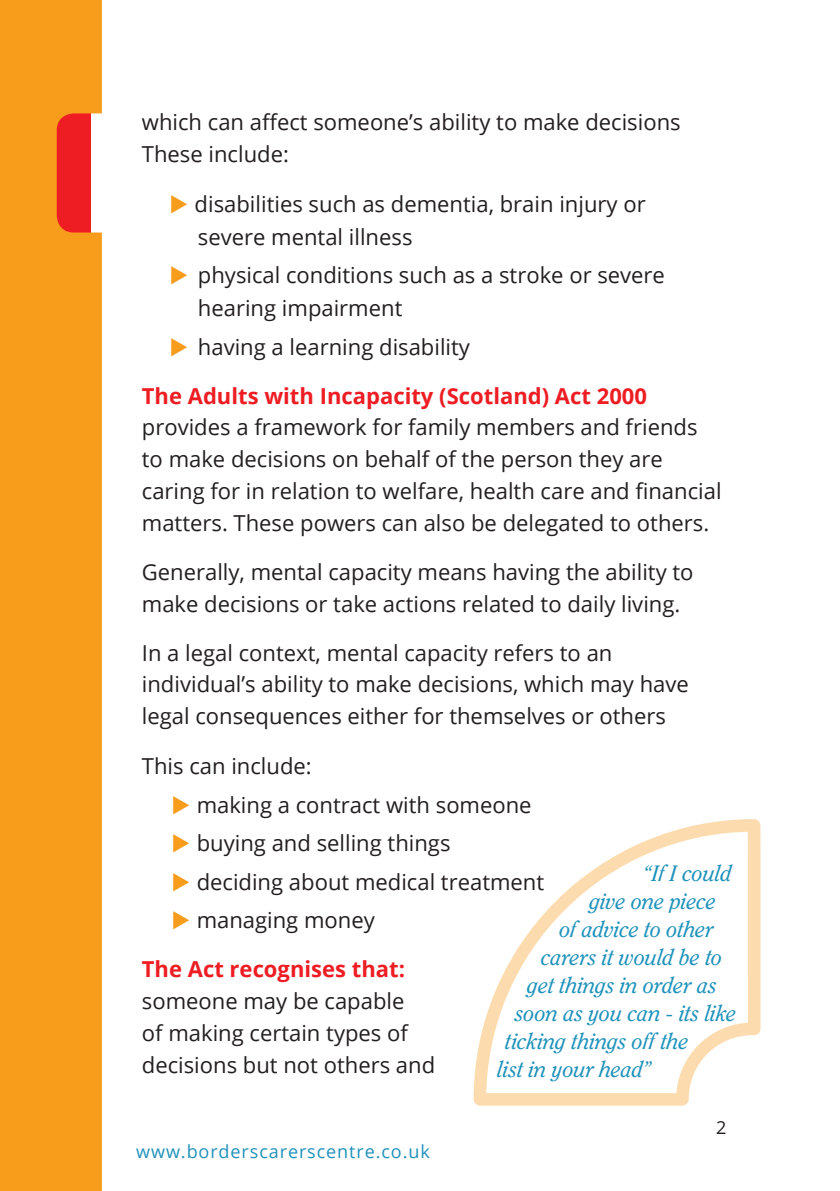
<style>
.page{position:relative;width:840px;height:1191px;background:#fff}
.page>*{position:absolute;margin:0;border:0;box-sizing:border-box;transform-origin:0 0}
.t1{font:22px/31.8px "Open Sans";color:#231f20}
.t2{font:italic 22px "Clearface IT Cby BT";letter-spacing:-.005em;color:#1e92bb}
.t3{font:700 22px "Open Sans";color:#ee1d23}
.t4{font:18px "Open Sans";letter-spacing:.05em;color:#1f91ba}
.t5{font:18px "Open Sans";color:#231f20}
.s1{color:#f89c1c}
</style>
<div class="page">
<div style="left:0;top:0;width:102px;height:1191px;background:#f89c1c"></div>
<svg style="left:473px;top:819px;width:288px;height:287px"></svg>
<p class="t1" style="left:142px;top:106px;width:540px">which can affect someone’s ability to make decisions<br>These include:</p>
<p class="t1" style="left:198px;top:187px;width:449px;line-height:32.8px;text-indent:-28px"><span class="s1">◆</span> disabilities such as dementia, brain injury or severe mental illness</p>
<p class="t1" style="left:198px;top:258px;width:468px;line-height:32.8px;text-indent:-28px"><span class="s1">◆</span> physical conditions such as a stroke or severe hearing impairment</p>
<p class="t1" style="left:169px;top:330px;width:302px"><span class="s1">◆</span> having a learning disability</p>
<p class="t3" style="left:142px;top:380px;width:506px">The Adults with Incapacity (Scotland) Act 2000</p>
<p class="t1" style="left:142px;top:411px;width:581px">provides a framework for family members and friends to make decisions on behalf of the person they are caring for in relation to welfare, health care and financial matters. These powers can also be delegated to others.</p>
<p class="t1" style="left:142px;top:555px;width:553px">Generally, mental capacity means having the ability to make decisions or take actions related to daily living.</p>
<p class="t1" style="left:142px;top:636px;width:548px">In a legal context, mental capacity refers to an individual’s ability to make decisions, which may have legal consequences either for themselves or others</p>
<p class="t1" style="left:142px;top:749px;width:171px">This can include:</p>
<p class="t1" style="left:171px;top:788px;width:361px"><span class="s1">◆</span> making a contract with someone</p>
<p class="t1" style="left:171px;top:826px;width:280px"><span class="s1">◆</span> buying and selling things</p>
<p class="t1" style="left:171px;top:865px;width:374px"><span class="s1">◆</span> deciding about medical treatment</p>
<p class="t1" style="left:171px;top:903px;width:205px"><span class="s1">◆</span> managing money</p>
<p class="t3" style="left:142px;top:953px;width:264px">The Act recognises that:</p>
<p class="t1" style="left:142px;top:984px;width:295px">someone may be capable<br>of making certain types of decisions but not others and</p>
<p class="t2" style="left:643px;top:860px;width:90px">“If I could</p>
<p class="t2" style="left:589px;top:888px;width:128px">give one piece</p>
<p class="t2" style="left:559px;top:916px;width:156px">of advice to other</p>
<p class="t2" style="left:541px;top:944px;width:182px">carers it would be to</p>
<p class="t2" style="left:527px;top:972px;width:191px">get things in order as</p>
<p class="t2" style="left:515px;top:1000px;width:222px">soon as you can - its like</p>
<p class="t2" style="left:505px;top:1028px;width:184px">ticking things off the</p>
<p class="t2" style="left:497px;top:1056px;width:156px">list in your head”</p>
<p class="t4" style="left:136px;top:1139px;width:295px">www.borderscarerscentre.co.uk</p>
<p class="t5" style="left:715px;top:1115px;width:12px">2</p>
</div>
